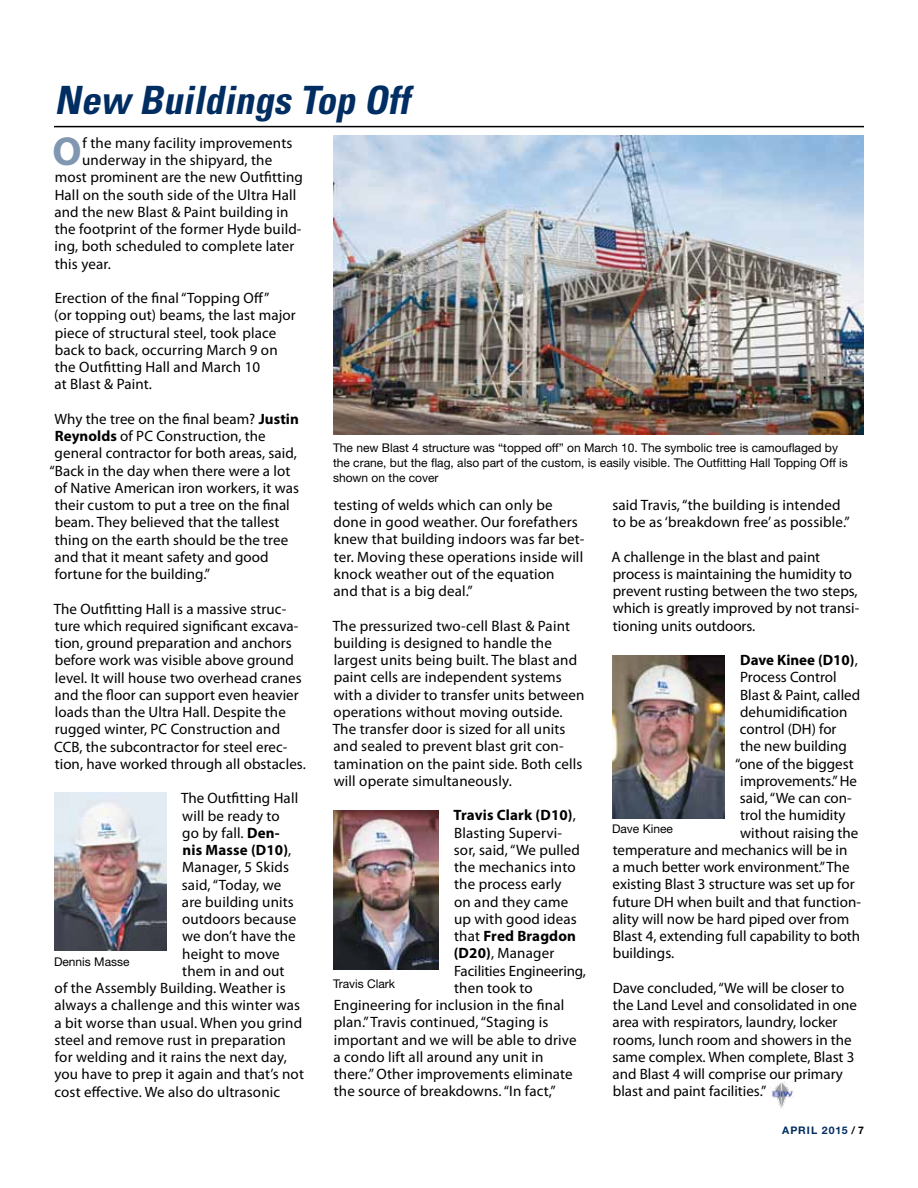
<style>
.page{position:relative;width:918px;height:1188px;background:#fff}
.page>*{position:absolute;margin:0;border:0;box-sizing:border-box;transform-origin:0 0}
.t1{font:700 40.65px "Myriad Pro";color:#8096b1}
.t2{font:italic 700 condensed 39px "Univers";color:#002d62}
.t3{font:15px/17.2px "Myriad Pro";letter-spacing:.005em;color:#000}
.t4{font:700 15px "Myriad Pro";letter-spacing:.01em;color:#000}
.t5{font:12px/15px "Helvetica Neue";color:#000}
.t6{font:700 10.5px "Helvetica Neue";letter-spacing:.1em;color:#002d62}
.s1{font-weight:700}
.s2{font-weight:400}
.s3{font-weight:500;color:#000}
.s4{color:#000}
</style>
<div class="page">
<img style="left:333px;top:135px;width:531px;height:299px">
<hr style="left:54px;top:126px;width:810px;height:1px;background:#000">
<img style="left:771px;top:1081px;width:23px;height:27px">
<img style="left:54px;top:793px;width:112px;height:157px">
<img style="left:333px;top:810px;width:105px;height:160px">
<img style="left:612px;top:655px;width:113px;height:164px">
<h2 class="t2" style="left:55px;top:77px;width:364px">New Buildings Top Off</h2>
<h1 class="t1" style="left:53px;top:125px;width:31px">O</h1>
<p class="t3" style="left:83px;top:134px;width:211px">f the many facility improvements</p>
<p class="t3" style="left:82px;top:151px;width:191px">underway in the shipyard, the</p>
<p class="t3" style="left:55px;top:169px;width:250px">most prominent are the new Outfitting</p>
<p class="t3" style="left:55px;top:186px;width:243px">Hall on the south side of the Ultra Hall</p>
<p class="t3" style="left:54px;top:203px;width:236px">and the new Blast &amp; Paint building in</p>
<p class="t3" style="left:55px;top:220px;width:248px">the footprint of the former Hyde build-</p>
<p class="t3" style="left:55px;top:238px;width:241px">ing, both scheduled to complete later</p>
<p class="t3" style="left:55px;top:255px;width:58px">this year.</p>
<p class="t3" style="left:54px;top:289px;width:243px">Erection of the final “Topping Off”<br>(or topping out) beams, the last major piece of structural steel, took place back to back, occurring March 9 on the Outfitting Hall and March 10<br>at Blast &amp; Paint.</p>
<p class="t3" style="left:55px;top:410px;width:246px">Why the tree on the final beam? <span class="s1">Justin</span></p>
<p class="t3" style="left:55px;top:427px;width:212px"><span class="s1">Reynolds</span> of PC Construction, the</p>
<p class="t3" style="left:55px;top:445px;width:244px">general contractor for both areas, said,</p>
<p class="t3" style="left:50px;top:462px;width:242px">“Back in the day when there were a lot</p>
<p class="t3" style="left:55px;top:479px;width:246px">of Native American iron workers, it was</p>
<p class="t3" style="left:55px;top:496px;width:237px">their custom to put a tree on the final</p>
<p class="t3" style="left:55px;top:514px;width:226px">beam. They believed that the tallest</p>
<p class="t3" style="left:55px;top:531px;width:235px">thing on the earth should be the tree</p>
<p class="t3" style="left:54px;top:548px;width:216px">and that it meant safety and good</p>
<p class="t3" style="left:55px;top:565px;width:157px">fortune for the building.”</p>
<p class="t3" style="left:54px;top:600px;width:254px">The Outfitting Hall is a massive struc&shy;ture which required significant excava&shy;tion, ground preparation and anchors before work was visible above ground level. It will house two overhead cranes and the floor can support even heavier loads than the Ultra Hall. Despite the rugged winter, PC Construction and CCB, the subcontractor for steel erec&shy;tion, have worked through all obstacles.</p>
<p class="t3" style="left:181px;top:790px;width:119px">The Outfitting Hall</p>
<p class="t3" style="left:182px;top:807px;width:99px">will be ready to</p>
<p class="t3" style="left:182px;top:824px;width:99px">go by fall. <span class="s1">Den-</span></p>
<p class="t4" style="left:182px;top:840px;width:110px">nis Masse (D10)<span class="s2">,</span></p>
<p class="t3" style="left:182px;top:859px;width:108px">Manager, 5 Skids</p>
<p class="t3" style="left:182px;top:876px;width:101px">said, “Today, we</p>
<p class="t3" style="left:182px;top:893px;width:113px">are building units</p>
<p class="t3" style="left:182px;top:910px;width:116px">outdoors because</p>
<p class="t3" style="left:182px;top:928px;width:115px">we don’t have the</p>
<p class="t3" style="left:182px;top:945px;width:99px">height to move</p>
<p class="t3" style="left:182px;top:962px;width:104px">them in and out</p>
<p class="t3" style="left:55px;top:979px;width:233px">of the Assembly Building. Weather is</p>
<p class="t3" style="left:54px;top:997px;width:247px">always a challenge and this winter was</p>
<p class="t3" style="left:54px;top:1014px;width:249px">a bit worse than usual. When you grind</p>
<p class="t3" style="left:54px;top:1031px;width:233px">steel and remove rust in preparation</p>
<p class="t3" style="left:55px;top:1048px;width:233px">for welding and it rains the next day,</p>
<p class="t3" style="left:54px;top:1066px;width:251px">you have to prep it again and that’s not</p>
<p class="t3" style="left:54px;top:1083px;width:227px">cost effective. We also do ultrasonic</p>
<p class="t5" style="left:54px;top:954px;width:77px">Dennis Masse</p>
<p class="t5" style="left:333px;top:440px;width:516px">The new Blast 4 structure was “topped off” on March 10. The symbolic tree is camouflaged by the crane, but the flag, also part of the custom, is easily visible. The Outfitting Hall Topping Off is shown on the cover</p>
<p class="t3" style="left:333px;top:496px;width:252px">testing of welds which can only be done in good weather. Our forefathers knew that building indoors was far bet&shy;ter. Moving these operations inside will knock weather out of the equation<br>and that is a big deal.”</p>
<p class="t3" style="left:333px;top:617px;width:253px">The pressurized two-cell Blast &amp; Paint building is designed to handle the largest units being built. The blast and paint cells are independent systems with a divider to transfer units between operations without moving outside.<br>The transfer door is sized for all units and sealed to prevent blast grit con&shy;tamination on the paint side. Both cells will operate simultaneously.</p>
<p class="t4" style="left:454px;top:806px;width:124px">Travis Clark (D10)<span class="s2">,</span></p>
<p class="t3" style="left:454px;top:824px;width:109px">Blasting Supervi-</p>
<p class="t3" style="left:454px;top:841px;width:128px">sor, said, “We pulled</p>
<p class="t3" style="left:454px;top:858px;width:123px">the mechanics into</p>
<p class="t3" style="left:454px;top:876px;width:109px">the process early</p>
<p class="t3" style="left:454px;top:893px;width:116px">on and they came</p>
<p class="t3" style="left:454px;top:910px;width:124px">up with good ideas</p>
<p class="t4" style="left:454px;top:926px;width:123px"><span class="s2">that</span> Fred Bragdon</p>
<p class="t3" style="left:454px;top:945px;width:102px"><span class="s1">(D20)</span>, Manager</p>
<p class="t3" style="left:454px;top:962px;width:133px">Facilities Engineering,</p>
<p class="t3" style="left:454px;top:979px;width:80px">then took to</p>
<p class="t3" style="left:334px;top:996px;width:232px">Engineering for inclusion in the final</p>
<p class="t3" style="left:334px;top:1014px;width:216px">plan.” Travis continued, “Staging is</p>
<p class="t3" style="left:334px;top:1031px;width:244px">important and we will be able to drive</p>
<p class="t3" style="left:333px;top:1048px;width:211px">a condo lift all around any unit in</p>
<p class="t3" style="left:334px;top:1065px;width:241px">there.” Other improvements eliminate</p>
<p class="t3" style="left:334px;top:1083px;width:224px">the source of breakdowns. “In fact,”</p>
<p class="t5" style="left:333px;top:976px;width:64px">Travis Clark</p>
<p class="t3" style="left:612px;top:496px;width:239px">said Travis, “the building is intended to be as ‘breakdown free’ as possible.”</p>
<p class="t3" style="left:612px;top:548px;width:249px">A challenge in the blast and paint process is maintaining the humidity to prevent rusting between the two steps, which is greatly improved by not transi&shy;tioning units outdoors.</p>
<p class="t4" style="left:740px;top:650px;width:119px">Dave Kinee (D10)<span class="s2">,</span></p>
<p class="t3" style="left:740px;top:669px;width:98px">Process Control</p>
<p class="t3" style="left:740px;top:686px;width:122px">Blast &amp; Paint, called</p>
<p class="t3" style="left:740px;top:703px;width:109px">dehumidification</p>
<p class="t3" style="left:740px;top:720px;width:98px">control (DH) for</p>
<p class="t3" style="left:740px;top:738px;width:108px">the new building</p>
<p class="t3" style="left:735px;top:755px;width:120px">“one of the biggest</p>
<p class="t3" style="left:740px;top:772px;width:118px">improvements.” He</p>
<p class="t3" style="left:740px;top:789px;width:113px">said, “We can con-</p>
<p class="t3" style="left:740px;top:807px;width:107px">trol the humidity</p>
<p class="t3" style="left:740px;top:824px;width:120px">without raising the</p>
<p class="t3" style="left:613px;top:841px;width:236px">temperature and mechanics will be in</p>
<p class="t3" style="left:612px;top:858px;width:239px">a much better work environment.” The</p>
<p class="t3" style="left:613px;top:876px;width:243px">existing Blast 3 structure was set up for</p>
<p class="t3" style="left:613px;top:893px;width:249px">future DH when built and that function-</p>
<p class="t3" style="left:612px;top:910px;width:238px">ality will now be hard piped over from</p>
<p class="t3" style="left:613px;top:927px;width:249px">Blast 4, extending full capability to both</p>
<p class="t3" style="left:613px;top:945px;width:63px">buildings.</p>
<p class="t3" style="left:612px;top:979px;width:246px">Dave concluded, “We will be closer to the Land Level and consolidated in one area with respirators, laundry, locker rooms, lunch room and showers in the same complex. When complete, Blast 3 and Blast 4 will comprise our primary blast and paint facilities.”</p>
<p class="t5" style="left:612px;top:821px;width:62px">Dave Kinee</p>
<p class="t6" style="left:782px;top:1124px;width:83px">APRIL 2015 <span class="s3">/</span> <span class="s4">7</span></p>
</div>
